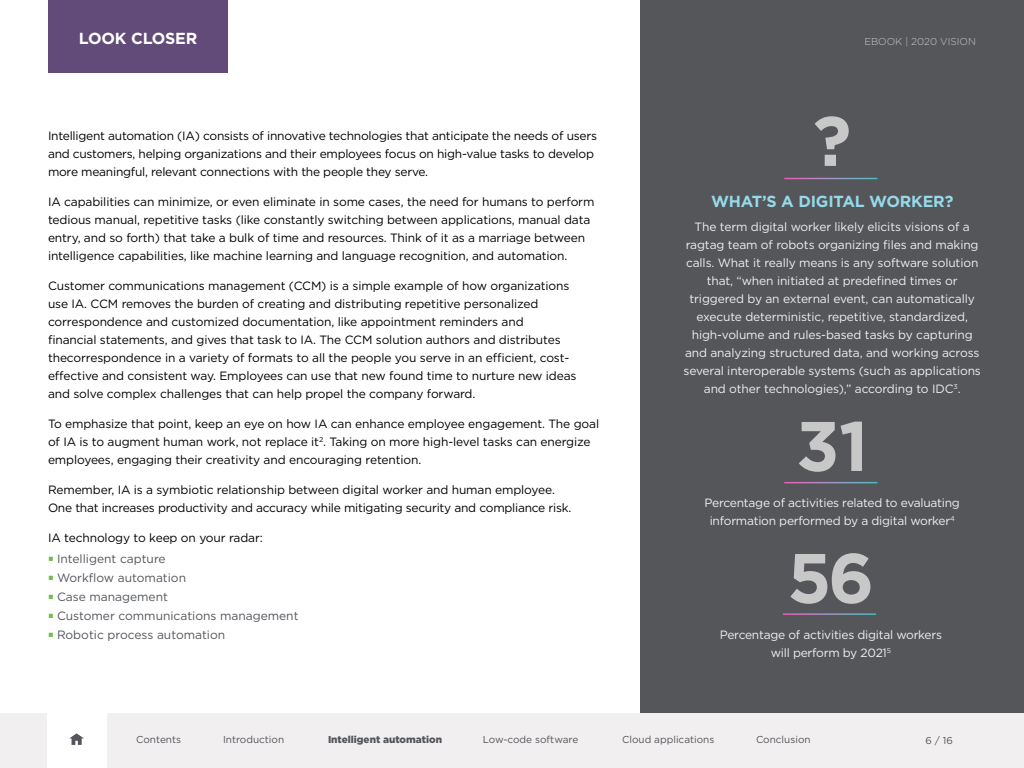
<style>
.page{position:relative;width:1024px;height:768px;background:#fff}
.page>*{position:absolute;margin:0;border:0;box-sizing:border-box;transform-origin:0 0}
.t1{font:700 70px "Gotham";color:#c8c8c8}
.t2{font:700 16px "Gotham";letter-spacing:-.01em;color:#96daea}
.t3{font:700 16px "Gotham";letter-spacing:-.01em;color:#fff}
.t4{font:12px/18px "Gotham";letter-spacing:-.01em;color:#000}
.t5{font:12px/18px "Gotham";letter-spacing:-.01em;color:#f1efef;text-align:center}
.t6{font:12px/19px "Gotham";color:#52555b}
.t7{font:10px "Gotham";color:#52555b}
.t8{font:900 10px "Gotham";color:#52555b}
.t9{font:300 10px "Gotham";color:#c8c8c8}
</style>
<div class="page">
<div style="left:0;top:713px;width:1024px;height:55px;background:#f1efef"></div>
<div style="left:47px;top:713px;width:59px;height:55px;background:#fff"></div>
<svg style="left:69px;top:733px;width:15px;height:12px"></svg>
<div style="left:640px;top:0;width:384px;height:712px;background:#54565a"></div>
<div style="left:48px;top:0;width:180px;height:73px;background:#624b78"></div>
<hr style="left:784px;top:482px;width:94px;height:1px;background:#fff">
<hr style="left:783px;top:613px;width:93px;height:2px;background:#fff">
<hr style="left:784px;top:178px;width:94px;height:1px;background:#fff">
<h2 class="t3" style="left:79px;top:27px;width:120px">LOOK CLOSER</h2>
<p class="t4" style="left:48px;top:126px;width:551px">Intelligent automation (IA) consists of innovative technologies that anticipate the needs of users and customers, helping organizations and their employees focus on high-value tasks to develop more meaningful, relevant connections with the people they serve.</p>
<p class="t4" style="left:48px;top:192px;width:548px">IA capabilities can minimize, or even eliminate in some cases, the need for humans to perform tedious manual, repetitive tasks (like constantly switching between applications, manual data entry, and so forth) that take a bulk of time and resources. Think of it as a marriage between intelligence capabilities, like machine learning and language recognition, and automation.</p>
<p class="t4" style="left:48px;top:276px;width:530px">Customer communications management (CCM) is a simple example of how organizations use IA. CCM removes the burden of creating and distributing repetitive personalized correspondence and customized documentation, like appointment reminders and<br>financial statements, and gives that task to IA. The CCM solution authors and distributes thecorrespondence in a variety of formats to all the people you serve in an efficient, cost&shy;effective and consistent way. Employees can use that new found time to nurture new ideas and solve complex challenges that can help propel the company forward.</p>
<p class="t4" style="left:48px;top:414px;width:553px">To emphasize that point, keep an eye on how IA can enhance employee engagement. The goal of IA is to augment human work, not replace it<sup>2</sup>. Taking on more high-level tasks can energize employees, engaging their creativity and encouraging retention.</p>
<p class="t4" style="left:48px;top:480px;width:525px">Remember, IA is a symbiotic relationship between digital worker and human employee.<br>One that increases productivity and accuracy while mitigating security and compliance risk.</p>
<p class="t4" style="left:48px;top:528px;width:216px">IA technology to keep on your radar:</p>
<p class="t6" style="left:57px;top:549px;width:243px">Intelligent capture<br>Workflow automation<br>Case management<br>Customer communications management<br>Robotic process automation</p>
<p class="t9" style="left:864px;top:35px;width:113px">EBOOK | 2020 VISION</p>
<h1 class="t1" style="left:813px;top:95px;width:40px">?</h1>
<h2 class="t2" style="left:711px;top:191px;width:244px">WHAT’S A DIGITAL WORKER?</h2>
<p class="t5" style="left:684px;top:217px;width:299px">The term digital worker likely elicits visions of a ragtag team of robots organizing files and making calls. What it really means is any software solution that, “when initiated at predefined times or triggered by an external event, can automatically execute deterministic, repetitive, standardized, high-volume and rules-based tasks by capturing and analyzing structured data, and working across several interoperable systems (such as applications and other technologies),” according to IDC<sup>3</sup>.</p>
<h1 class="t1" style="left:796px;top:400px;width:74px">31</h1>
<p class="t5" style="left:705px;top:493px;width:257px">Percentage of activities related to evaluating information performed by a digital worker<sup>4</sup></p>
<h1 class="t1" style="left:787px;top:532px;width:88px">56</h1>
<p class="t5" style="left:720px;top:625px;width:224px">Percentage of activities digital workers will perform by 2021<sup>5</sup></p>
<p class="t7" style="left:136px;top:733px;width:46px">Contents</p>
<p class="t7" style="left:223px;top:733px;width:63px">Introduction</p>
<p class="t8" style="left:328px;top:733px;width:116px">Intelligent automation</p>
<p class="t7" style="left:483px;top:733px;width:97px">Low-code software</p>
<p class="t7" style="left:622px;top:733px;width:94px">Cloud applications</p>
<p class="t7" style="left:756px;top:733px;width:56px">Conclusion</p>
<p class="t7" style="left:925px;top:734px;width:29px">6 / 16</p>
</div>
